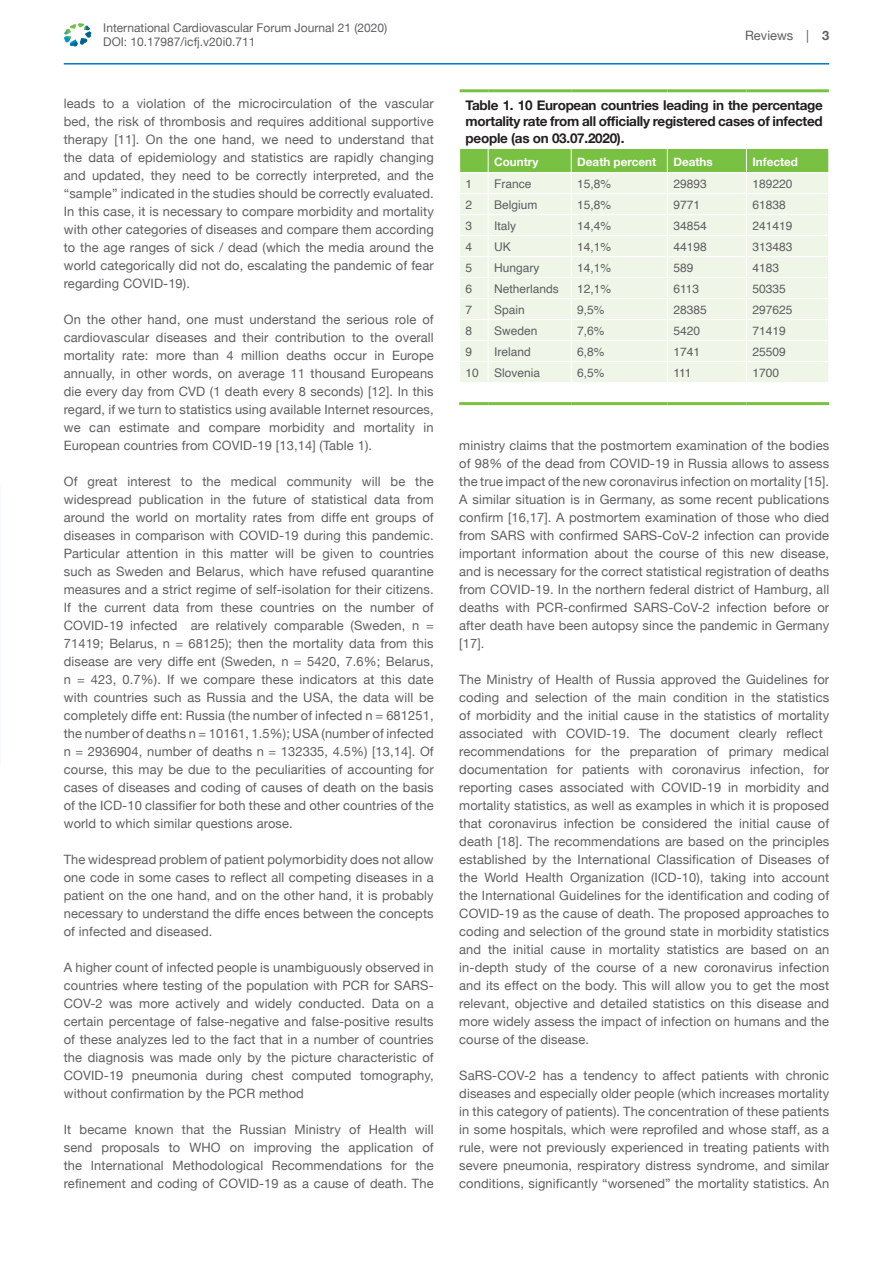
<style>
.page{position:relative;width:893px;height:1263px;background:#fff}
.page>*{position:absolute;margin:0;border:0;box-sizing:border-box;transform-origin:0 0}
.t1{font:700 13.5px/16.5px "Helvetica Neue";letter-spacing:-.02em;color:#231f20;text-align:justify}
.t2{font:12.9px/18px "Helvetica Neue";letter-spacing:.01em;color:#5f5f62;text-align:justify}
.t3{font:12px "Helvetica";color:#5f5f62}
.t4{font:12px/14.4px "Helvetica Neue";color:#5f5f62}
.t5{font:700 11.7px "Helvetica Neue";color:#fff}
.s1{font-weight:700}
</style>
<div class="page">
<hr style="left:64px;top:63px;width:765px;height:2px;background:#0079c2">
<svg style="left:64px;top:23px;width:28px;height:24px"></svg>
<svg style="left:460px;top:149px;width:369px;height:233px;background:#e4f1d8"></svg>
<hr style="left:488px;top:172px;width:83px;height:1px;background:#fff">
<hr style="left:571px;top:172px;width:96px;height:1px;background:#fff">
<hr style="left:667px;top:172px;width:79px;height:1px;background:#fff">
<hr style="left:746px;top:172px;width:83px;height:1px;background:#fff">
<hr style="left:460px;top:89px;width:28px;height:3px;background:#79c142">
<hr style="left:488px;top:89px;width:83px;height:3px;background:#79c142">
<hr style="left:571px;top:89px;width:96px;height:3px;background:#79c142">
<hr style="left:667px;top:89px;width:79px;height:3px;background:#79c142">
<hr style="left:746px;top:89px;width:83px;height:3px;background:#79c142">
<hr style="left:459px;top:402px;width:29px;height:3px;background:#79c142">
<hr style="left:488px;top:402px;width:83px;height:3px;background:#79c142">
<hr style="left:571px;top:402px;width:96px;height:3px;background:#79c142">
<hr style="left:667px;top:402px;width:79px;height:3px;background:#79c142">
<hr style="left:746px;top:402px;width:83px;height:3px;background:#79c142">
<p class="t4" style="left:103px;top:21px;width:286px">International Cardiovascular Forum Journal 21 (2020)<br>DOI: 10.17987/icfj.v20i0.711</p>
<p class="t2" style="left:64px;top:95px;width:371px">leads to a violation of the microcirculation of the vascular bed, the risk of thrombosis and requires additional supportive therapy [11]. On the one hand, we need to understand that the data of epidemiology and statistics are rapidly changing and updated, they need to be correctly interpreted, and the “sample” indicated in the studies should be correctly evaluated.<br>In this case, it is necessary to compare morbidity and mortality with other categories of diseases and compare them according to the age ranges of sick / dead (which the media around the world categorically did not do, escalating the pandemic of fear regarding COVID-19).</p>
<p class="t2" style="left:64px;top:311px;width:371px">On the other hand, one must understand the serious role of cardiovascular diseases and their contribution to the overall mortality rate: more than 4 million deaths occur in Europe annually, in other words, on average 11 thousand Europeans die every day from CVD (1 death every 8 seconds) [12]. In this regard, if we turn to statistics using available Internet resources, we can estimate and compare morbidity and mortality in European countries from COVID-19 [13,14] (Table 1).</p>
<p class="t2" style="left:64px;top:473px;width:371px">Of great interest to the medical community will be the widespread publication in the future of statistical data from around the world on mortality rates from diffe ent groups of diseases in comparison with COVID-19 during this pandemic.<br>Particular attention in this matter will be given to countries such as Sweden and Belarus, which have refused quarantine measures and a strict regime of self-isolation for their citizens.<br>If the current data from these countries on the number of COVID-19 infected are relatively comparable (Sweden, n = 71419; Belarus, n = 68125); then the mortality data from this disease are very diffe ent (Sweden, n = 5420, 7.6%; Belarus, n = 423, 0.7%). If we compare these indicators at this date with countries such as Russia and the USA, the data will be completely diffe ent: Russia (the number of infected n = 681251, the number of deaths n = 10161, 1.5%); USA (number of infected n = 2936904, number of deaths n = 132335, 4.5%) [13,14]. Of course, this may be due to the peculiarities of accounting for cases of diseases and coding of causes of death on the basis of the ICD-10 classifier for both these and other countries of the world to which similar questions arose.</p>
<p class="t2" style="left:64px;top:851px;width:371px">The widespread problem of patient polymorbidity does not allow one code in some cases to reflect all competing diseases in a patient on the one hand, and on the other hand, it is probably necessary to understand the diffe ences between the concepts of infected and diseased.</p>
<p class="t2" style="left:64px;top:959px;width:371px">A higher count of infected people is unambiguously observed in countries where testing of the population with PCR for SARS-COV-2 was more actively and widely conducted. Data on a certain percentage of false-negative and false-positive results of these analyzes led to the fact that in a number of countries the diagnosis was made only by the picture characteristic of COVID-19 pneumonia during chest computed tomography, without confirmation by the PCR method</p>
<p class="t2" style="left:64px;top:1121px;width:371px">It became known that the Russian Ministry of Health will send proposals to WHO on improving the application of the International Methodological Recommendations for the refinement and coding of COVID-19 as a cause of death. The</p>
<p class="t2" style="left:745px;top:27px;width:86px">Reviews | <span class="s1">3</span></p>
<p class="t1" style="left:466px;top:97px;width:359px">Table 1. 10 European countries leading in the percentage mortality rate from all officially registered cases of infected people (as on 03.07.2020).</p>
<p class="t5" style="left:494px;top:153px;width:46px">Country</p>
<p class="t5" style="left:577px;top:153px;width:81px">Death percent</p>
<p class="t5" style="left:673px;top:153px;width:41px">Deaths</p>
<p class="t5" style="left:752px;top:153px;width:47px">Infected</p>
<p class="t3" style="left:466px;top:174px;width:8px">1</p>
<p class="t3" style="left:494px;top:174px;width:39px">France</p>
<p class="t3" style="left:577px;top:174px;width:36px">15,8%</p>
<p class="t3" style="left:673px;top:174px;width:35px">29893</p>
<p class="t3" style="left:752px;top:174px;width:42px">189220</p>
<p class="t3" style="left:466px;top:195px;width:8px">2</p>
<p class="t3" style="left:494px;top:195px;width:45px">Belgium</p>
<p class="t3" style="left:577px;top:195px;width:36px">15,8%</p>
<p class="t3" style="left:673px;top:195px;width:28px">9771</p>
<p class="t3" style="left:752px;top:195px;width:35px">61838</p>
<p class="t3" style="left:466px;top:216px;width:8px">3</p>
<p class="t3" style="left:494px;top:216px;width:24px">Italy</p>
<p class="t3" style="left:577px;top:216px;width:36px">14,4%</p>
<p class="t3" style="left:673px;top:216px;width:35px">34854</p>
<p class="t3" style="left:752px;top:216px;width:42px">241419</p>
<p class="t3" style="left:466px;top:237px;width:8px">4</p>
<p class="t3" style="left:494px;top:237px;width:18px">UK</p>
<p class="t3" style="left:577px;top:237px;width:36px">14,1%</p>
<p class="t3" style="left:673px;top:237px;width:35px">44198</p>
<p class="t3" style="left:752px;top:237px;width:42px">313483</p>
<p class="t3" style="left:466px;top:258px;width:8px">5</p>
<p class="t3" style="left:494px;top:258px;width:47px">Hungary</p>
<p class="t3" style="left:577px;top:258px;width:36px">14,1%</p>
<p class="t3" style="left:673px;top:258px;width:22px">589</p>
<p class="t3" style="left:752px;top:258px;width:28px">4183</p>
<p class="t3" style="left:466px;top:279px;width:8px">6</p>
<p class="t3" style="left:494px;top:279px;width:66px">Netherlands</p>
<p class="t3" style="left:577px;top:279px;width:36px">12,1%</p>
<p class="t3" style="left:673px;top:279px;width:27px">6113</p>
<p class="t3" style="left:752px;top:279px;width:35px">50335</p>
<p class="t3" style="left:466px;top:300px;width:8px">7</p>
<p class="t3" style="left:494px;top:300px;width:32px">Spain</p>
<p class="t3" style="left:577px;top:300px;width:29px">9,5%</p>
<p class="t3" style="left:673px;top:300px;width:35px">28385</p>
<p class="t3" style="left:752px;top:300px;width:42px">297625</p>
<p class="t3" style="left:466px;top:321px;width:8px">8</p>
<p class="t3" style="left:494px;top:321px;width:45px">Sweden</p>
<p class="t3" style="left:577px;top:321px;width:29px">7,6%</p>
<p class="t3" style="left:673px;top:321px;width:28px">5420</p>
<p class="t3" style="left:752px;top:321px;width:35px">71419</p>
<p class="t3" style="left:466px;top:342px;width:8px">9</p>
<p class="t3" style="left:494px;top:342px;width:38px">Ireland</p>
<p class="t3" style="left:577px;top:342px;width:29px">6,8%</p>
<p class="t3" style="left:673px;top:342px;width:28px">1741</p>
<p class="t3" style="left:752px;top:342px;width:35px">25509</p>
<p class="t3" style="left:466px;top:363px;width:15px">10</p>
<p class="t3" style="left:494px;top:363px;width:48px">Slovenia</p>
<p class="t3" style="left:577px;top:363px;width:29px">6,5%</p>
<p class="t3" style="left:673px;top:363px;width:20px">111</p>
<p class="t3" style="left:752px;top:363px;width:28px">1700</p>
<p class="t2" style="left:459px;top:437px;width:371px">ministry claims that the postmortem examination of the bodies of 98% of the dead from COVID-19 in Russia allows to assess the true impact of the new coronavirus infection on mortality [15].<br>A similar situation is in Germany, as some recent publications confirm [16,17]. A postmortem examination of those who died from SARS with confirmed SARS-CoV-2 infection can provide important information about the course of this new disease, and is necessary for the correct statistical registration of deaths from COVID-19. In the northern federal district of Hamburg, all deaths with PCR-confirmed SARS-CoV-2 infection before or after death have been autopsy since the pandemic in Germany [17].</p>
<p class="t2" style="left:459px;top:671px;width:371px;text-align:left">The Ministry of Health of Russia approved the Guidelines for coding and selection of the main condition in the statistics of morbidity and the initial cause in the statistics of mortality associated with COVID-19. The document clearly reflect recommendations for the preparation of primary medical documentation for patients with coronavirus infection, for reporting cases associated with COVID-19 in morbidity and mortality statistics, as well as examples in which it is proposed that coronavirus infection be considered the initial cause of death [18]. The recommendations are based on the principles established by the International Classification of Diseases of the World Health Organization (ICD-10), taking into account the International Guidelines for the identification and coding of COVID-19 as the cause of death. The proposed approaches to coding and selection of the ground state in morbidity statistics and the initial cause in mortality statistics are based on an in-depth study of the course of a new coronavirus infection and its effect on the body. This will allow you to get the most relevant, objective and detailed statistics on this disease and more widely assess the impact of infection on humans and the course of the disease.</p>
<p class="t2" style="left:459px;top:1067px;width:371px">SaRS-COV-2 has a tendency to affect patients with chronic diseases and especially older people (which increases mortality in this category of patients). The concentration of these patients in some hospitals, which were reprofiled and whose staff, as a rule, were not previously experienced in treating patients with severe pneumonia, respiratory distress syndrome, and similar conditions, significantly “worsened” the mortality statistics. An</p>
</div>
